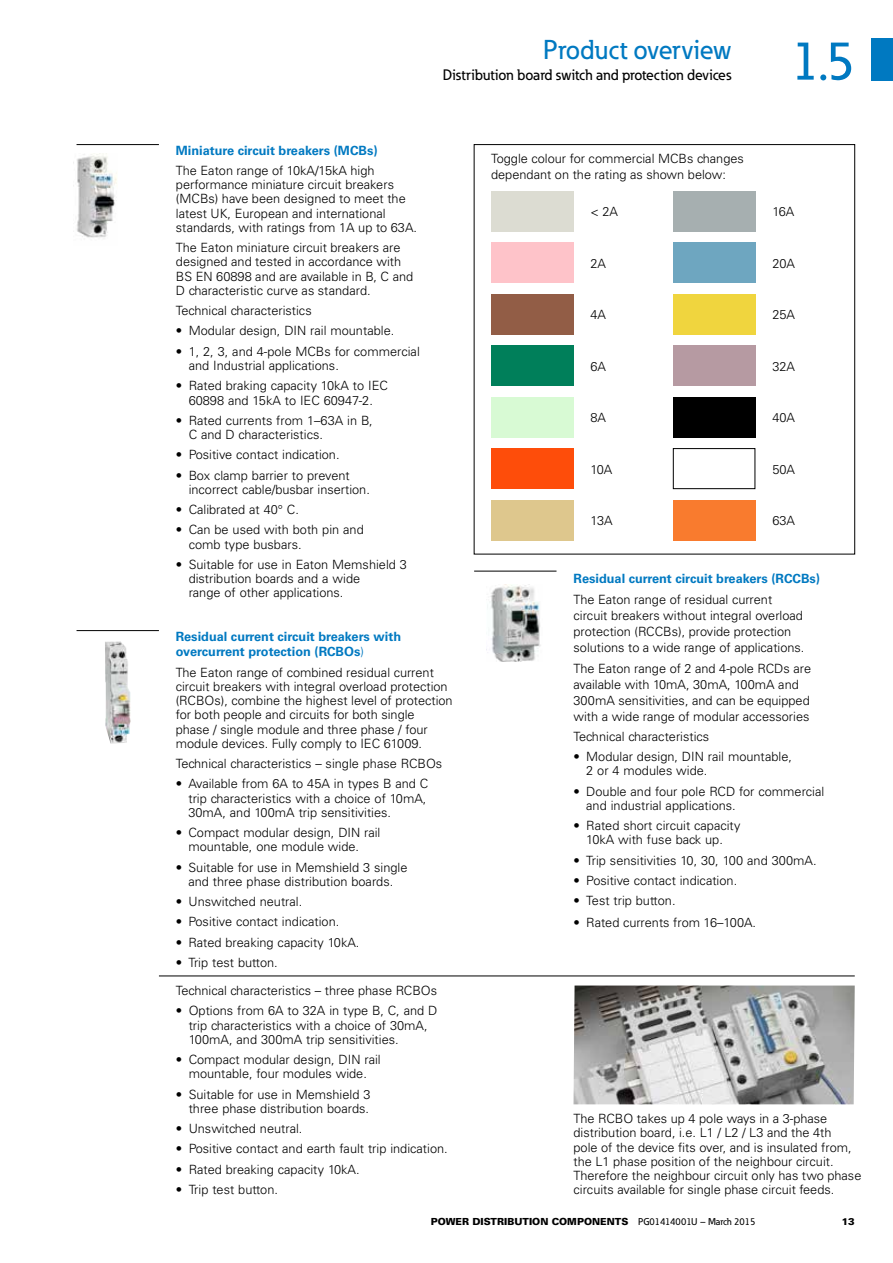
<style>
.page{position:relative;width:893px;height:1263px;background:#fff}
.page>*{position:absolute;margin:0;border:0;box-sizing:border-box;transform-origin:0 0}
.t1{font:500 54px "Eaton";color:#0079c1}
.t2{font:500 27px "Eaton";color:#0079c1}
.t3{font:500 15px "Eaton";color:#000}
.t4{font:300 12.75px/14.2px "Univers";color:#000}
.t5{font:700 12.75px/15.8px "Univers";color:#0079c1}
.t6{font:900 9.75px "Univers";color:#000}
.s1{font-weight:300}
.s2{font-family:"Eaton";font-weight:500}
</style>
<div class="page">
<div style="left:872px;top:38px;width:21px;height:43px;background:#0079c1"></div>
<img style="left:487px;top:584px;width:54px;height:78px">
<hr style="left:474px;top:571px;width:82px;height:1px;background:#000">
<hr style="left:77px;top:630px;width:82px;height:1px;background:#000">
<hr style="left:77px;top:144px;width:82px;height:1px;background:#000">
<div style="left:491px;top:191px;width:82px;height:41px;background:#dcdcd2"></div>
<div style="left:491px;top:242px;width:82px;height:41px;background:#fec3c9"></div>
<div style="left:491px;top:294px;width:82px;height:41px;background:#925d46"></div>
<div style="left:491px;top:345px;width:82px;height:41px;background:#007f5a"></div>
<div style="left:491px;top:397px;width:82px;height:41px;background:#d8fad4"></div>
<div style="left:491px;top:448px;width:82px;height:41px;background:#fe4d0a"></div>
<div style="left:491px;top:500px;width:82px;height:40px;background:#dec78d"></div>
<div style="left:673px;top:191px;width:82px;height:41px;background:#a6afb0"></div>
<div style="left:673px;top:242px;width:82px;height:41px;background:#6ea6c0"></div>
<div style="left:673px;top:294px;width:82px;height:41px;background:#f0d53e"></div>
<div style="left:673px;top:345px;width:82px;height:41px;background:#b69aa2"></div>
<div style="left:673px;top:397px;width:82px;height:41px;background:#000"></div>
<div style="left:673px;top:448px;width:82px;height:41px;border:1px solid #000"></div>
<div style="left:673px;top:500px;width:82px;height:40px;background:#f97b2e"></div>
<img style="left:573px;top:985px;width:282px;height:119px">
<div style="left:474px;top:144px;width:381px;height:410px;border:1px solid #000"></div>
<hr style="left:159px;top:975px;width:696px;height:1px;background:#000">
<img style="left:76px;top:154px;width:41px;height:84px">
<img style="left:105px;top:641px;width:26px;height:103px">
<h2 class="t2" style="left:543px;top:33px;width:190px">Product overview</h2>
<p class="t3" style="left:443px;top:66px;width:290px">Distribution board switch and protection devices</p>
<h1 class="t1" style="left:791px;top:28px;width:65px">1.5</h1>
<p class="t5" style="left:176px;top:142px;width:203px">Miniature circuit breakers (MCBs)</p>
<p class="t4" style="left:176px;top:163px;width:243px">The Eaton range of 10kA/15kA high performance miniature circuit breakers (MCBs) have been designed to meet the latest UK, European and international standards, with ratings from 1A up to 63A.</p>
<p class="t4" style="left:176px;top:241px;width:239px">The Eaton miniature circuit breakers are designed and tested in accordance with BS EN 60898 and are available in B, C and D characteristic curve as standard.</p>
<p class="t4" style="left:176px;top:304px;width:137px">Technical characteristics</p>
<p class="t4" style="left:176px;top:324px;width:220px">• Modular design, DIN rail mountable.</p>
<p class="t4" style="left:189px;top:344px;width:233px;text-indent:-13px">• 1, 2, 3, and 4-pole MCBs for commercial and Industrial applications.</p>
<p class="t4" style="left:176px;top:379px;width:214px;text-align:center">• Rated braking capacity 10kA to IEC<br>60898 and 15kA to IEC 60947-2.</p>
<p class="t4" style="left:189px;top:413px;width:186px;text-indent:-13px">• Rated currents from 1–63A in B,<br>C and D characteristics.</p>
<p class="t4" style="left:176px;top:448px;width:165px">• Positive contact indication.</p>
<p class="t4" style="left:189px;top:468px;width:183px;text-indent:-13px">• Box clamp barrier to prevent incorrect cable/busbar insertion.</p>
<p class="t4" style="left:176px;top:502px;width:125px">• Calibrated at 40° C.</p>
<p class="t4" style="left:189px;top:523px;width:177px;text-indent:-13px">• Can be used with both pin and comb type busbars.</p>
<p class="t4" style="left:189px;top:557px;width:220px;text-indent:-13px">• Suitable for use in Eaton Memshield 3 distribution boards and a wide<br>range of other applications.</p>
<p class="t5" style="left:176px;top:628px;width:227px">Residual current circuit breakers with overcurrent protection (RCBOs<span class="s1">)</span></p>
<p class="t4" style="left:176px;top:665px;width:279px">The Eaton range of combined residual current circuit breakers with integral overload protection (RCBOs), combine the highest level of protection for both people and circuits for both single<br>phase / single module and three phase / four module devices. Fully comply to IEC 61009.</p>
<p class="t4" style="left:176px;top:756px;width:268px">Technical characteristics – single phase RCBOs</p>
<p class="t4" style="left:188px;top:777px;width:241px;text-indent:-13px">• Available from 6A to 45A in types B and C trip characteristics with a choice of 10mA,<br>30mA, and 100mA trip sensitivities.</p>
<p class="t4" style="left:188px;top:825px;width:194px;text-indent:-13px">• Compact modular design, DIN rail mountable, one module wide.</p>
<p class="t4" style="left:176px;top:860px;width:233px;text-align:center">• Suitable for use in Memshield 3 single and three phase distribution boards.</p>
<p class="t4" style="left:176px;top:894px;width:128px">• Unswitched neutral.</p>
<p class="t4" style="left:176px;top:915px;width:165px">• Positive contact indication.</p>
<p class="t4" style="left:176px;top:935px;width:185px">• Rated breaking capacity 10kA.</p>
<p class="t4" style="left:176px;top:955px;width:104px">• Trip test button.</p>
<p class="t4" style="left:176px;top:983px;width:263px">Technical characteristics – three phase RCBOs</p>
<p class="t4" style="left:189px;top:1003px;width:250px;text-indent:-13px">• Options from 6A to 32A in type B, C, and D trip characteristics with a choice of 30mA,<br>100mA, and 300mA trip sensitivities.</p>
<p class="t4" style="left:176px;top:1052px;width:206px;text-align:center">• Compact modular design, DIN rail mountable, four modules wide.</p>
<p class="t4" style="left:176px;top:1087px;width:196px;text-align:right">• Suitable for use in Memshield 3 three phase distribution boards.</p>
<p class="t4" style="left:176px;top:1121px;width:128px">• Unswitched neutral.</p>
<p class="t4" style="left:176px;top:1141px;width:273px">• Positive contact and earth fault trip indication.</p>
<p class="t4" style="left:176px;top:1162px;width:185px">• Rated breaking capacity 10kA.</p>
<p class="t4" style="left:176px;top:1182px;width:104px">• Trip test button.</p>
<p class="t4" style="left:491px;top:151px;width:254px;line-height:15.8px">Toggle colour for commercial MCBs changes dependant on the rating as shown below:</p>
<p class="t4" style="left:590px;top:205px;width:29px">&lt; 2A</p>
<p class="t4" style="left:772px;top:205px;width:24px">16A</p>
<p class="t4" style="left:590px;top:256px;width:17px">2A</p>
<p class="t4" style="left:772px;top:256px;width:24px">20A</p>
<p class="t4" style="left:590px;top:308px;width:17px">4A</p>
<p class="t4" style="left:772px;top:308px;width:24px">25A</p>
<p class="t4" style="left:590px;top:359px;width:17px">6A</p>
<p class="t4" style="left:772px;top:359px;width:24px">32A</p>
<p class="t4" style="left:590px;top:411px;width:17px">8A</p>
<p class="t4" style="left:772px;top:411px;width:24px">40A</p>
<p class="t4" style="left:590px;top:462px;width:23px">10A</p>
<p class="t4" style="left:772px;top:462px;width:24px">50A</p>
<p class="t4" style="left:590px;top:513px;width:24px">13A</p>
<p class="t4" style="left:772px;top:513px;width:24px">63A</p>
<p class="t5" style="left:573px;top:570px;width:248px">Residual current circuit breakers (RCCBs)</p>
<p class="t4" style="left:573px;top:592px;width:232px;line-height:15.8px">The Eaton range of residual current circuit breakers without integral overload protection (RCCBs), provide protection solutions to a wide range of applications.</p>
<p class="t4" style="left:573px;top:661px;width:239px;line-height:15.8px">The Eaton range of 2 and 4-pole RCDs are available with 10mA, 30mA, 100mA and 300mA sensitivities, and can be equipped with a wide range of modular accessories</p>
<p class="t4" style="left:573px;top:729px;width:137px">Technical characteristics</p>
<p class="t4" style="left:586px;top:749px;width:207px;text-indent:-13px">• Modular design, DIN rail mountable,<br>2 or 4 modules wide.</p>
<p class="t4" style="left:586px;top:784px;width:240px;text-indent:-13px">• Double and four pole RCD for commercial and industrial applications.</p>
<p class="t4" style="left:573px;top:818px;width:168px;text-align:center">• Rated short circuit capacity<br>10kA with fuse back up.</p>
<p class="t4" style="left:573px;top:853px;width:245px">• Trip sensitivities 10, 30, 100 and 300mA.</p>
<p class="t4" style="left:573px;top:873px;width:165px">• Positive contact indication.</p>
<p class="t4" style="left:573px;top:893px;width:104px">• Test trip button.</p>
<p class="t4" style="left:573px;top:915px;width:184px">• Rated currents from 16–100A.</p>
<p class="t4" style="left:573px;top:1111px;width:289px">The RCBO takes up 4 pole ways in a 3-phase distribution board, i.e. L1 / L2 / L3 and the 4th<br>pole of the device fits over, and is insulated from, the L1 phase position of the neighbour circuit.<br>Therefore the neighbour circuit only has two phase circuits available for single phase circuit feeds.</p>
<p class="t6" style="left:431px;top:1215px;width:326px">POWER DISTRIBUTION COMPONENTS <span class="s2">PG01414001U – March 2015</span></p>
<p class="t6" style="left:842px;top:1215px;width:14px">13</p>
</div>
